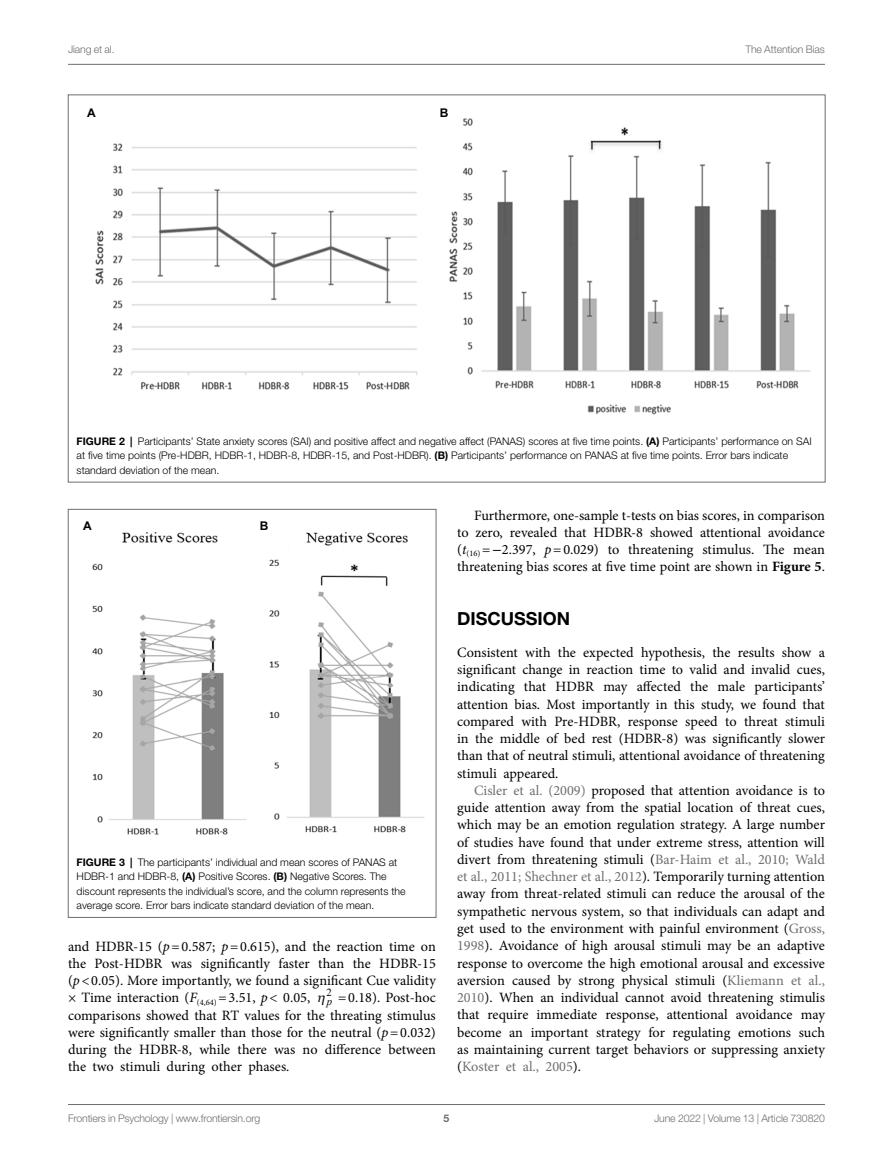
<style>
.page{position:relative;width:893px;height:1170px;background:#fff}
.page>*{position:absolute;margin:0;border:0;box-sizing:border-box;transform-origin:0 0}
.HEAD_1{font:700 18px "Helvetica Neue LT Std";color:#000}
.TEXT{font:14.25px/17.2px "Minion Pro";color:#000;text-align:justify}
.TEXT_FLUSH{font:14.25px/17.2px "Minion Pro";color:#000;text-align:justify}
.t1{font:700 12px "Arial";color:#000}
.spi-math-img{font:italic 10.8px "Times New Roman";color:#000}
.spi-math-img-2{font:10.8px "Times New Roman";color:#000}
.FIG_LEG{font:300 10.5px/14.2px "Helvetica Neue LT Std";color:#000}
.t2{font:300 10.5px "Helvetica Neue LT Std";letter-spacing:-.015em;color:#6d6e71}
.t3{font:700 10.5px "Helvetica Neue LT Std";color:#6d6e71}
.s1{font-weight:700}
.s2{font-style:italic}
.s3{font-family:"STIX General"}
.s4{color:#6d6e71}
</style>
<div class="page">
<hr style="left:68px;top:64px;width:757px;height:1px;background:#6d6e71">
<hr style="left:68px;top:1104px;width:757px;height:1px;background:#6d6e71">
<img style="left:95px;top:118px;width:716px;height:297px">
<img style="left:92px;top:532px;width:333px;height:303px">
<div style="left:68px;top:509px;width:368px;height:408px;border:1px solid #6d6e71"></div>
<p class="t2" style="left:68px;top:42px;width:48px">Jiang et al.</p>
<p class="t2" style="left:745px;top:42px;width:81px">The Attention Bias</p>
<p class="t1" style="left:87px;top:105px;width:10px">A</p>
<p class="t1" style="left:440px;top:105px;width:10px">B</p>
<p class="FIG_LEG" style="left:77px;top:434px;width:736px"><span class="s1">FIGURE 2 |</span> Participants’ State anxiety scores (SAI) and positive affect and negative affect (PANAS) scores at five time points. <span class="s1">(A)</span> Participants’ performance on SAI at five time points (Pre-HDBR, HDBR-1, HDBR-8, HDBR-15, and Post-HDBR). <span class="s1">(B)</span> Participants’ performance on PANAS at five time points. Error bars indicate standard deviation of the mean.</p>
<p class="t1" style="left:83px;top:518px;width:10px">A</p>
<p class="t1" style="left:260px;top:518px;width:10px">B</p>
<p class="FIG_LEG" style="left:77px;top:855px;width:330px"><span class="s1">FIGURE 3 |</span> The participants’ individual and mean scores of PANAS at HDBR-1 and HDBR-8, <span class="s1">(A)</span> Positive Scores. <span class="s1">(B)</span> Negative Scores. The discount represents the individual’s score, and the column represents the average score. Error bars indicate standard deviation of the mean.</p>
<p class="TEXT" style="left:68px;top:937px;width:369px">and HDBR-15 (<span class="s2">p</span>=0.587; <span class="s2">p</span>=0.615), and the reaction time on the Post-HDBR was significantly faster than the HDBR-15 (<span class="s2">p</span>&lt;0.05). More importantly, we found a significant Cue validity × Time interaction (<span class="s2">F</span><sub>(4,64)</sub> =3.51, <span class="s2">p&lt;</span> 0.05,</p>
<p class="spi-math-img-2" style="left:327px;top:984px;width:7px">2</p>
<p class="TEXT" style="left:68px;top:989px;width:369px;text-indent:270px">=0.18). Post-hoc comparisons showed that RT values for the threating stimulus were significantly smaller than those for the neutral (<span class="s2">p</span>=0.032) during the HDBR-8, while there was no difference between the two stimuli during other phases.</p>
<p class="spi-math-img" style="left:327px;top:993px;width:7px">p</p>
<p class="TEXT" style="left:457px;top:506px;width:369px;text-indent:17px">Furthermore, one-sample t-tests on bias scores, in comparison to zero, revealed that HDBR-8 showed attentional avoidance (<span class="s2">t</span><sub>(16)</sub> =<span class="s3">−</span>2.397, <span class="s2">p</span>=0.029) to threatening stimulus. The mean threatening bias scores at five time point are shown in <span class="s1">Figure 5</span>.</p>
<p class="HEAD_1" style="left:457px;top:607px;width:115px">DISCUSSION</p>
<p class="TEXT_FLUSH" style="left:457px;top:643px;width:369px">Consistent with the expected hypothesis, the results show a significant change in reaction time to valid and invalid cues, indicating that HDBR may affected the male participants’ attention bias. Most importantly in this study, we found that compared with Pre-HDBR, response speed to threat stimuli in the middle of bed rest (HDBR-8) was significantly slower than that of neutral stimuli, attentional avoidance of threatening stimuli appeared.</p>
<p class="TEXT" style="left:457px;top:781px;width:369px;text-indent:17px"><span class="s4">Cisler et al. (2009)</span> proposed that attention avoidance is to guide attention away from the spatial location of threat cues, which may be an emotion regulation strategy. A large number of studies have found that under extreme stress, attention will divert from threatening stimuli (<span class="s4">Bar-Haim et al., 2010; Wald et al., 2011; Shechner et al., 2012</span>). Temporarily turning attention away from threat-related stimuli can reduce the arousal of the sympathetic nervous system, so that individuals can adapt and get used to the environment with painful environment (<span class="s4">Gross, 1998</span>). Avoidance of high arousal stimuli may be an adaptive response to overcome the high emotional arousal and excessive aversion caused by strong physical stimuli (<span class="s4">Kliemann et al., 2010</span>). When an individual cannot avoid threatening stimulis that require immediate response, attentional avoidance may become an important strategy for regulating emotions such as maintaining current target behaviors or suppressing anxiety (<span class="s4">Koster et al., 2005</span>).</p>
<p class="t2" style="left:68px;top:1111px;width:194px">Frontiers in Psychology | www.frontiersin.org</p>
<p class="t3" style="left:444px;top:1111px;width:7px">5</p>
<p class="t2" style="left:654px;top:1111px;width:172px">June 2022 | Volume 13 | Article 730820</p>
</div>
